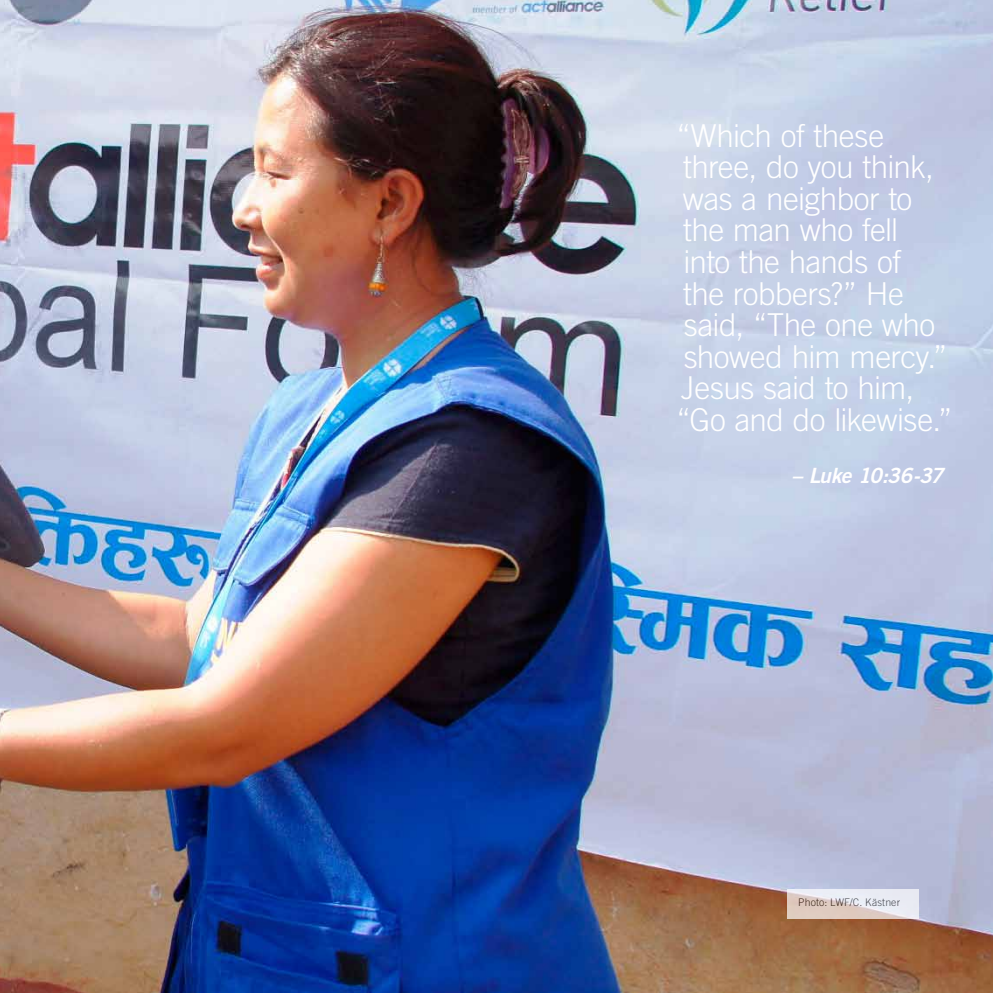
<style>
.page{position:relative;width:993px;height:993px;background:#fff}
.page>*{position:absolute;margin:0;border:0;box-sizing:border-box;transform-origin:0 0}
.t1{font:300 31.5px/31.5px "Trade Gothic LT Std";letter-spacing:-.02em;color:#fff}
.t2{font:21px "Trade Gothic LT Std Bd 2 Obl";letter-spacing:-.045em;color:#fff}
.t3{font:300 10.5px "Trade Gothic LT Std";letter-spacing:.01em;color:#1d1d1b}
</style>
<div class="page">
<img style="left:0;top:0;width:992px;height:992px">
<svg style="left:787px;top:888px;width:131px;height:30px;background:#e3dcde"></svg>
<p class="t1" style="left:676px;top:119px;width:278px">“Which of these three, do you think, was a neighbor to the man who fell<br>into the hands of<br>the robbers?” He said, “The one who showed him mercy.”<br>Jesus said to him, “Go and do likewise.”</p>
<p class="t2" style="left:791px;top:462px;width:153px">– Luke 10:36-37</p>
<p class="t3" style="left:798px;top:895px;width:103px">Photo: LWF/C. Kästner</p>
</div>
